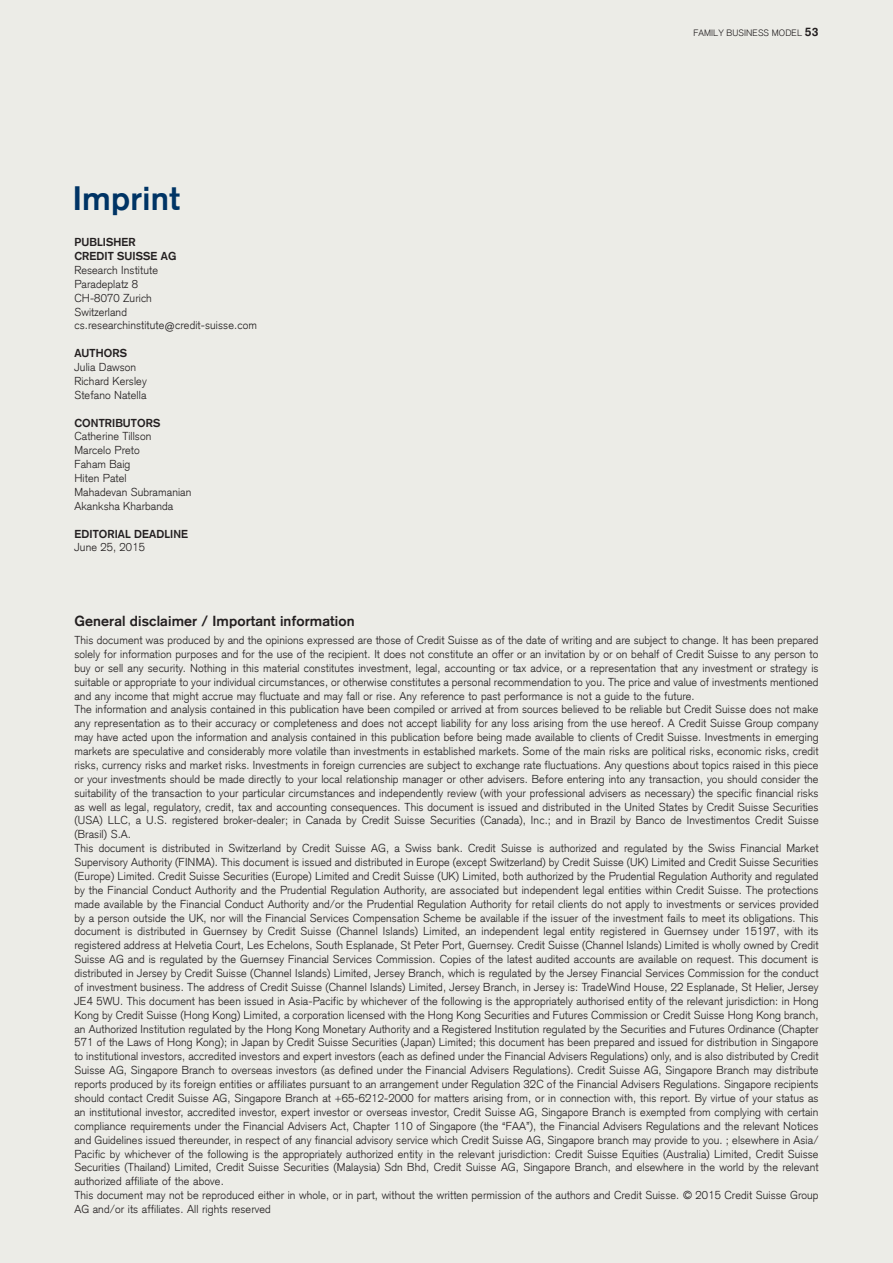
<style>
.page{position:relative;width:893px;height:1263px;background:#ecece7}
.page>*{position:absolute;margin:0;border:0;box-sizing:border-box;transform-origin:0 0}
.titel_22pt{font:700 33px "Credit Suisse Type";letter-spacing:.01em;color:#003465}
.t1{font:700 14.25px "Credit Suisse Type";letter-spacing:.01em;color:#231f20}
.t2{font:300 11.25px/14px "Credit Suisse Type";letter-spacing:.01em;color:#231f20;text-align:justify}
.t3{font:700 11.25px "Credit Suisse Type";letter-spacing:.01em;color:#231f20}
.t4{font:300 9px "Credit Suisse Type";letter-spacing:.01em;color:#231f20}
.s1{font-weight:700;font-size:12px}
</style>
<div class="page">
<p class="titel_22pt" style="left:73px;top:179px;width:109px">Imprint</p>
<p class="t3" style="left:74px;top:236px;width:63px">PUBLISHER</p>
<p class="t3" style="left:74px;top:249px;width:103px">CREDIT SUISSE AG</p>
<p class="t2" style="left:74px;top:263px;width:85px">Research Institute</p>
<p class="t2" style="left:74px;top:277px;width:65px">Paradeplatz 8</p>
<p class="t2" style="left:74px;top:291px;width:79px">CH-8070 Zurich</p>
<p class="t2" style="left:74px;top:305px;width:54px">Switzerland</p>
<p class="t2" style="left:74px;top:318px;width:184px">cs.researchinstitute@credit-suisse.com</p>
<p class="t3" style="left:74px;top:347px;width:54px">AUTHORS</p>
<p class="t2" style="left:74px;top:360px;width:63px">Julia Dawson</p>
<p class="t2" style="left:74px;top:374px;width:74px">Richard Kersley</p>
<p class="t2" style="left:74px;top:388px;width:74px">Stefano Natella</p>
<p class="t3" style="left:74px;top:416px;width:87px">CONTRIBUTORS</p>
<p class="t2" style="left:74px;top:429px;width:79px">Catherine Tillson</p>
<p class="t2" style="left:74px;top:443px;width:67px">Marcelo Preto</p>
<p class="t2" style="left:74px;top:457px;width:58px">Faham Baig</p>
<p class="t2" style="left:74px;top:471px;width:54px">Hiten Patel</p>
<p class="t2" style="left:74px;top:485px;width:119px">Mahadevan Subramanian</p>
<p class="t2" style="left:74px;top:499px;width:100px">Akanksha Kharbanda</p>
<p class="t3" style="left:74px;top:527px;width:115px">EDITORIAL DEADLINE</p>
<p class="t2" style="left:74px;top:540px;width:72px">June 25, 2015</p>
<p class="t4" style="left:693px;top:28px;width:127px">FAMILY BUSINESS MODEL <span class="s1">53</span></p>
<p class="t1" style="left:74px;top:612px;width:282px">General disclaimer / Important information</p>
<p class="t2" style="left:74px;top:633px;width:746px">This document was produced by and the opinions expressed are those of Credit Suisse as of the date of writing and are subject to change. It has been prepared solely for information purposes and for the use of the recipient. It does not constitute an offer or an invitation by or on behalf of Credit Suisse to any person to buy or sell any security. Nothing in this material constitutes investment, legal, accounting or tax advice, or a representation that any investment or strategy is suitable or appropriate to your individual circumstances, or otherwise constitutes a personal recommendation to you. The price and value of investments mentioned and any income that might accrue may fluctuate and may fall or rise. Any reference to past performance is not a guide to the future.</p>
<p class="t2" style="left:74px;top:703px;width:746px">The information and analysis contained in this publication have been compiled or arrived at from sources believed to be reliable but Credit Suisse does not make any representation as to their accuracy or completeness and does not accept liability for any loss arising from the use hereof. A Credit Suisse Group company may have acted upon the information and analysis contained in this publication before being made available to clients of Credit Suisse. Investments in emerging markets are speculative and considerably more volatile than investments in established markets. Some of the main risks are political risks, economic risks, credit risks, currency risks and market risks. Investments in foreign currencies are subject to exchange rate fluctuations. Any questions about topics raised in this piece or your investments should be made directly to your local relationship manager or other advisers. Before entering into any transaction, you should consider the suitability of the transaction to your particular circumstances and independently review (with your professional advisers as necessary) the specific financial risks as well as legal, regulatory, credit, tax and accounting consequences. This document is issued and distributed in the United States by Credit Suisse Securities (USA) LLC, a U.S. registered broker-dealer; in Canada by Credit Suisse Securities (Canada), Inc.; and in Brazil by Banco de Investimentos Credit Suisse (Brasil) S.A.</p>
<p class="t2" style="left:74px;top:841px;width:746px">This document is distributed in Switzerland by Credit Suisse AG, a Swiss bank. Credit Suisse is authorized and regulated by the Swiss Financial Market Supervisory Authority (FINMA). This document is issued and distributed in Europe (except Switzerland) by Credit Suisse (UK) Limited and Credit Suisse Securities (Europe) Limited. Credit Suisse Securities (Europe) Limited and Credit Suisse (UK) Limited, both authorized by the Prudential Regulation Authority and regulated by the Financial Conduct Authority and the Prudential Regulation Authority, are associated but independent legal entities within Credit Suisse. The protections made available by the Financial Conduct Authority and/or the Prudential Regulation Authority for retail clients do not apply to investments or services provided by a person outside the UK, nor will the Financial Services Compensation Scheme be available if the issuer of the investment fails to meet its obligations. This document is distributed in Guernsey by Credit Suisse (Channel Islands) Limited, an independent legal entity registered in Guernsey under 15197, with its registered address at Helvetia Court, Les Echelons, South Esplanade, St Peter Port, Guernsey. Credit Suisse (Channel Islands) Limited is wholly owned by Credit Suisse AG and is regulated by the Guernsey Financial Services Commission. Copies of the latest audited accounts are available on request. This document is distributed in Jersey by Credit Suisse (Channel Islands) Limited, Jersey Branch, which is regulated by the Jersey Financial Services Commission for the conduct of investment business. The address of Credit Suisse (Channel Islands) Limited, Jersey Branch, in Jersey is: TradeWind House, 22 Esplanade, St Helier, Jersey JE4 5WU. This document has been issued in Asia-Pacific by whichever of the following is the appropriately authorised entity of the relevant jurisdiction: in Hong Kong by Credit Suisse (Hong Kong) Limited, a corporation licensed with the Hong Kong Securities and Futures Commission or Credit Suisse Hong Kong branch, an Authorized Institution regulated by the Hong Kong Monetary Authority and a Registered Institution regulated by the Securities and Futures Ordinance (Chapter 571 of the Laws of Hong Kong); in Japan by Credit Suisse Securities (Japan) Limited; this document has been prepared and issued for distribution in Singapore to institutional investors, accredited investors and expert investors (each as defined under the Financial Advisers Regulations) only, and is also distributed by Credit Suisse AG, Singapore Branch to overseas investors (as defined under the Financial Advisers Regulations). Credit Suisse AG, Singapore Branch may distribute reports produced by its foreign entities or affiliates pursuant to an arrangement under Regulation 32C of the Financial Advisers Regulations. Singapore recipients should contact Credit Suisse AG, Singapore Branch at +65-6212-2000 for matters arising from, or in connection with, this report. By virtue of your status as an institutional investor, accredited investor, expert investor or overseas investor, Credit Suisse AG, Singapore Branch is exempted from complying with certain compliance requirements under the Financial Advisers Act, Chapter 110 of Singapore (the “FAA”), the Financial Advisers Regulations and the relevant Notices and Guidelines issued thereunder, in respect of any financial advisory service which Credit Suisse AG, Singapore branch may provide to you. ; elsewhere in Asia/ Pacific by whichever of the following is the appropriately authorized entity in the relevant jurisdiction: Credit Suisse Equities (Australia) Limited, Credit Suisse Securities (Thailand) Limited, Credit Suisse Securities (Malaysia) Sdn Bhd, Credit Suisse AG, Singapore Branch, and elsewhere in the world by the relevant authorized affiliate of the above.</p>
<p class="t2" style="left:74px;top:1188px;width:746px">This document may not be reproduced either in whole, or in part, without the written permission of the authors and Credit Suisse. © 2015 Credit Suisse Group<br>AG and/or its affiliates. All rights reserved</p>
</div>
